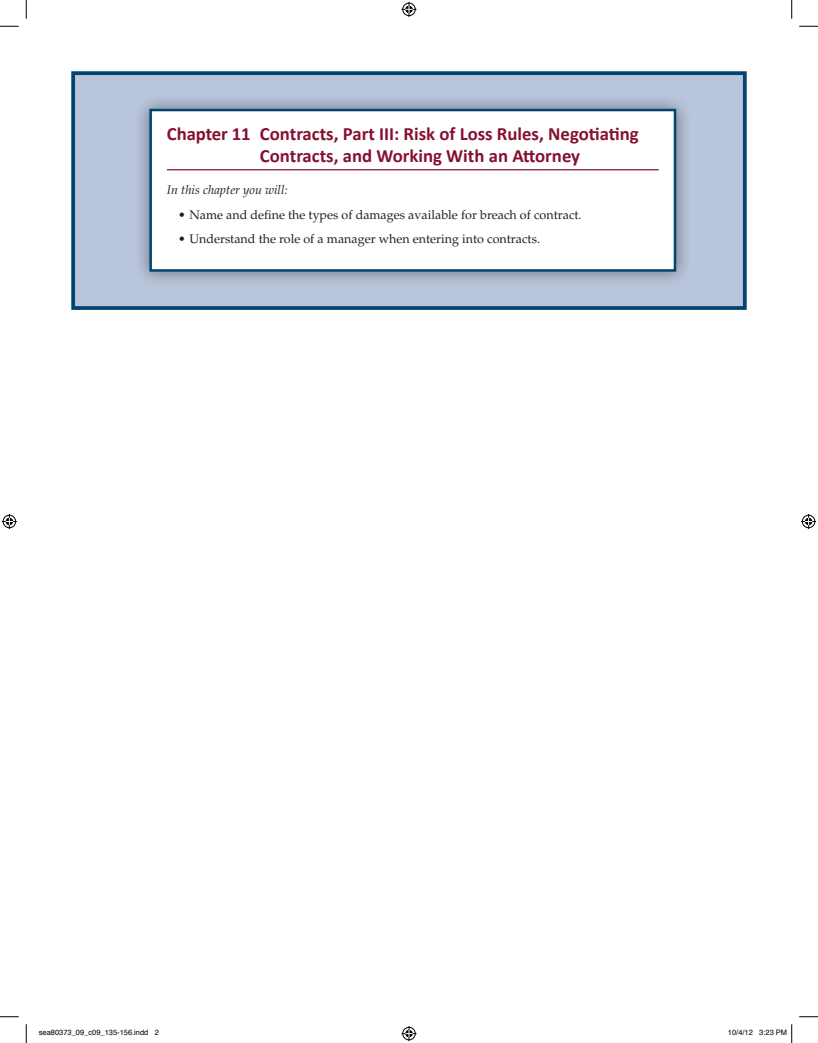
<style>
.page{position:relative;width:818px;height:1043px;background:#fff}
.page>*{position:absolute;margin:0;border:0;box-sizing:border-box;transform-origin:0 0}
.CO_H_UN{font:700 18.75px/21.2px "Calibri";color:#841130}
.t1{font:12.5px "Palatino LT Std";color:#231f20}
.CO_TX{font:italic 12.5px "Palatino LT Std";color:#231f20}
.t2{font:7.5px "Helvetica";color:#000}
</style>
<div class="page">
<div style="left:71px;top:71px;width:675px;height:239px;background:#b9c5db;border:4px solid #004471"></div>
<div style="left:134px;top:94px;width:557px;height:193px;background:#231f20;opacity:.5"></div>
<div style="left:151px;top:110px;width:524px;height:160px;background:#fff"></div>
<hr style="left:167px;top:169px;width:491px;height:1px;background:#841130">
<div style="left:149px;top:109px;width:527px;height:163px;border:2px solid #004471"></div>
<svg style="left:0;top:25px;width:19px;height:2px"></svg>
<svg style="left:799px;top:25px;width:19px;height:2px"></svg>
<svg style="left:0;top:1016px;width:19px;height:1px"></svg>
<svg style="left:799px;top:1016px;width:19px;height:1px"></svg>
<svg style="left:25px;top:0;width:2px;height:19px"></svg>
<svg style="left:25px;top:1024px;width:2px;height:18px"></svg>
<svg style="left:791px;top:0;width:1px;height:19px"></svg>
<svg style="left:401px;top:2px;width:15px;height:15px"></svg>
<svg style="left:401px;top:1026px;width:15px;height:15px"></svg>
<svg style="left:2px;top:514px;width:15px;height:15px"></svg>
<svg style="left:801px;top:514px;width:15px;height:15px"></svg>
<svg style="left:791px;top:1024px;width:1px;height:18px"></svg>
<p class="CO_H_UN" style="left:260px;top:123px;width:380px;text-indent:-93px">Chapter 11 Contracts, Part III: Risk of Loss Rules, Negotiating<br>Contracts, and Working With an Attorney</p>
<p class="CO_TX" style="left:167px;top:183px;width:122px">In this chapter you will:</p>
<p class="t1" style="left:178px;top:207px;width:405px">• Name and define the types of damages available for breach of contract.</p>
<p class="t1" style="left:178px;top:231px;width:363px">• Understand the role of a manager when entering into contracts.</p>
<p class="t2" style="left:39px;top:1027px;width:122px">sea80373_09_c09_135-156.indd 2</p>
<p class="t2" style="left:728px;top:1027px;width:61px">10/4/12 3:23 PM</p>
</div>
